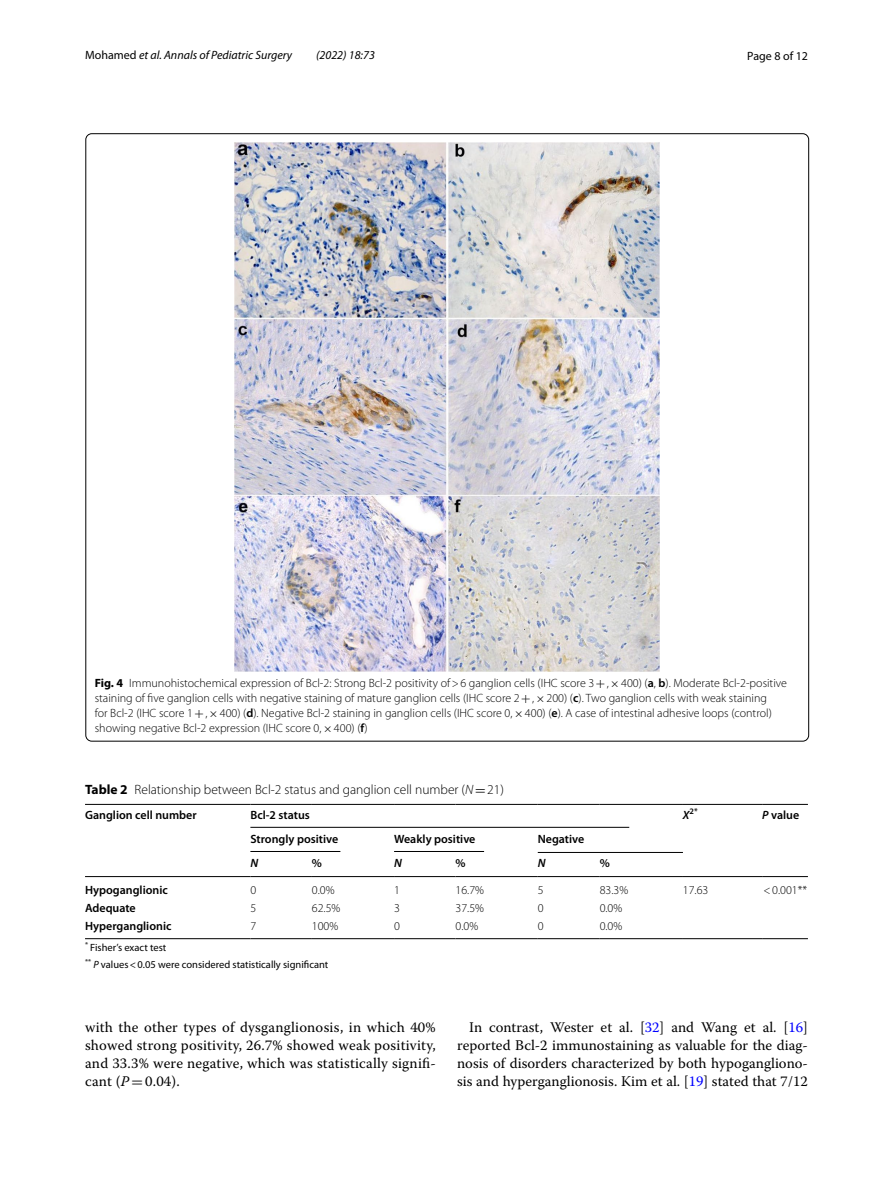
<style>
.page{position:relative;width:893px;height:1187px;background:#fff}
.page>*{position:absolute;margin:0;border:0;box-sizing:border-box;transform-origin:0 0}
.t1{font:14.7px/18px "Warnock Pro";letter-spacing:.005em;color:#000;text-align:justify}
.t2{font:300 13.5px "Myriad Pro";color:#000}
.t3{font:300 12px/15px "Myriad Pro";color:#000}
.t4{font:600 12px "Myriad Pro";color:#000}
.t5{font:italic 12px "Myriad Pro";color:#000}
.t6{font:12px "Myriad Pro";color:#000}
.t7{font:italic 600 12px "Myriad Pro";color:#000}
.t8{font:10.5px/17px "Myriad Pro";color:#000}
.t9{font:600 8.4px "Myriad Pro";color:#000}
.s1{font-style:normal}
.s2{font-weight:700}
.s3{font-family:"MTSY";font-weight:400}
.s4{font-weight:600}
.s5{font-style:italic}
.s6{font-style:italic;font-size:12px}
.s7{font-family:"MTSY"}
.s8{color:#00f}
</style>
<div class="page">
<img style="left:235px;top:143px;width:425px;height:528px">
<hr style="left:85px;top:804px;width:165px;height:1px;background:#000">
<hr style="left:85px;top:876px;width:165px;height:1px;background:#000">
<hr style="left:250px;top:804px;width:62px;height:1px;background:#000">
<hr style="left:312px;top:804px;width:82px;height:1px;background:#000">
<hr style="left:394px;top:804px;width:62px;height:1px;background:#000">
<hr style="left:456px;top:804px;width:82px;height:1px;background:#000">
<hr style="left:538px;top:804px;width:62px;height:1px;background:#000">
<hr style="left:600px;top:804px;width:83px;height:1px;background:#000">
<hr style="left:683px;top:804px;width:79px;height:1px;background:#000">
<hr style="left:683px;top:876px;width:79px;height:1px;background:#000">
<hr style="left:762px;top:804px;width:46px;height:1px;background:#000">
<hr style="left:762px;top:876px;width:46px;height:1px;background:#000">
<hr style="left:250px;top:876px;width:62px;height:1px;background:#000">
<hr style="left:312px;top:876px;width:82px;height:1px;background:#000">
<hr style="left:394px;top:876px;width:62px;height:1px;background:#000">
<hr style="left:456px;top:876px;width:82px;height:1px;background:#000">
<hr style="left:538px;top:876px;width:62px;height:1px;background:#000">
<hr style="left:600px;top:876px;width:83px;height:1px;background:#000">
<hr style="left:683px;top:938px;width:79px;height:1px;background:#000">
<hr style="left:762px;top:938px;width:46px;height:1px;background:#000">
<hr style="left:85px;top:938px;width:165px;height:1px;background:#000">
<hr style="left:250px;top:938px;width:62px;height:1px;background:#000">
<hr style="left:312px;top:938px;width:82px;height:1px;background:#000">
<hr style="left:394px;top:938px;width:62px;height:1px;background:#000">
<hr style="left:456px;top:938px;width:82px;height:1px;background:#000">
<hr style="left:538px;top:938px;width:62px;height:1px;background:#000">
<hr style="left:600px;top:938px;width:83px;height:1px;background:#000">
<hr style="left:250px;top:827px;width:379px;height:1px;background:#000">
<hr style="left:250px;top:851px;width:90px;height:1px;background:#000">
<hr style="left:394px;top:851px;width:90px;height:1px;background:#000">
<hr style="left:538px;top:852px;width:145px;height:1px;background:#000">
<p class="t5" style="left:85px;top:48px;width:209px"><span class="s1">Mohamed</span> et al. Annals of Pediatric Surgery</p>
<p class="t5" style="left:316px;top:48px;width:60px">(2022) 18:73</p>
<p class="t6" style="left:747px;top:48px;width:62px">Page 8 of 12</p>
<p class="t3" style="left:95px;top:675px;width:694px"><span class="s2">Fig. 4</span> Immunohistochemical expression of Bcl-2: Strong Bcl-2 positivity of&gt;6 ganglion cells (IHC score 3<span class="s3">+</span>,<span class="s3">×</span>400) (<span class="s4">a</span>, <span class="s4">b</span>). Moderate Bcl-2-positive staining of five ganglion cells with negative staining of mature ganglion cells (IHC score 2<span class="s3">+</span>,<span class="s3">×</span>200) (<span class="s4">c</span>). Two ganglion cells with weak staining<br>for Bcl-2 (IHC score 1<span class="s3">+</span>,<span class="s3">×</span>400) (<span class="s4">d</span>). Negative Bcl-2 staining in ganglion cells (IHC score 0,<span class="s3">×</span>400) (<span class="s4">e</span>). A case of intestinal adhesive loops (control) showing negative Bcl-2 expression (IHC score 0,<span class="s3">×</span>400) (<span class="s4">f</span>)</p>
<p class="t2" style="left:85px;top:782px;width:420px"><span class="s2">Table 2</span> Relationship between Bcl-2 status and ganglion cell number (<span class="s5">N</span><span class="s3">=</span>21)</p>
<p class="t4" style="left:85px;top:807px;width:113px">Ganglion cell number</p>
<p class="t4" style="left:250px;top:807px;width:61px">Bcl-2 status</p>
<p class="t9" style="left:683px;top:805px;width:16px"><span class="s6">X</span>2*</p>
<p class="t4" style="left:762px;top:807px;width:39px"><span class="s5">P</span> value</p>
<p class="t4" style="left:250px;top:831px;width:89px">Strongly positive</p>
<p class="t4" style="left:394px;top:831px;width:83px">Weakly positive</p>
<p class="t4" style="left:538px;top:831px;width:48px">Negative</p>
<p class="t7" style="left:250px;top:855px;width:9px">N</p>
<p class="t4" style="left:312px;top:855px;width:12px">%</p>
<p class="t7" style="left:394px;top:855px;width:9px">N</p>
<p class="t4" style="left:456px;top:855px;width:12px">%</p>
<p class="t7" style="left:538px;top:855px;width:9px">N</p>
<p class="t4" style="left:600px;top:855px;width:12px">%</p>
<p class="t4" style="left:85px;top:882px;width:84px">Hypoganglionic</p>
<p class="t3" style="left:250px;top:882px;width:7px">0</p>
<p class="t3" style="left:312px;top:882px;width:24px">0.0%</p>
<p class="t3" style="left:394px;top:882px;width:7px">1</p>
<p class="t3" style="left:456px;top:882px;width:30px">16.7%</p>
<p class="t3" style="left:538px;top:882px;width:7px">5</p>
<p class="t3" style="left:600px;top:882px;width:30px">83.3%</p>
<p class="t3" style="left:683px;top:882px;width:27px">17.63</p>
<p class="t3" style="left:764px;top:882px;width:45px">&lt;0.001**</p>
<p class="t4" style="left:85px;top:900px;width:52px">Adequate</p>
<p class="t3" style="left:250px;top:900px;width:7px">5</p>
<p class="t3" style="left:312px;top:900px;width:30px">62.5%</p>
<p class="t3" style="left:394px;top:900px;width:7px">3</p>
<p class="t3" style="left:456px;top:900px;width:30px">37.5%</p>
<p class="t3" style="left:538px;top:900px;width:7px">0</p>
<p class="t3" style="left:600px;top:900px;width:24px">0.0%</p>
<p class="t4" style="left:85px;top:918px;width:88px">Hyperganglionic</p>
<p class="t3" style="left:250px;top:918px;width:7px">7</p>
<p class="t3" style="left:312px;top:918px;width:28px">100%</p>
<p class="t3" style="left:394px;top:918px;width:7px">0</p>
<p class="t3" style="left:456px;top:918px;width:24px">0.0%</p>
<p class="t3" style="left:538px;top:918px;width:7px">0</p>
<p class="t3" style="left:600px;top:918px;width:24px">0.0%</p>
<p class="t8" style="left:85px;top:939px;width:245px"><sup>*</sup> Fisher’s exact test<br><sup>**</sup> <span class="s5">P</span> values&lt;0.05 were considered statistically significant</p>
<p class="t1" style="left:85px;top:1018px;width:352px">with the other types of dysganglionosis, in which 40% showed strong positivity, 26.7% showed weak positivity, and 33.3% were negative, which was statistically signifi&shy;cant (<span class="s5">P</span><span class="s7">=</span>0.04).</p>
<p class="t1" style="left:457px;top:1018px;width:352px;text-indent:12px">In contrast, Wester et al. [<span class="s8">32</span>] and Wang et al. [<span class="s8">16</span>] reported Bcl-2 immunostaining as valuable for the diag&shy;nosis of disorders characterized by both hypogangliono&shy;sis and hyperganglionosis. Kim et al. [<span class="s8">19</span>] stated that 7/12</p>
</div>
